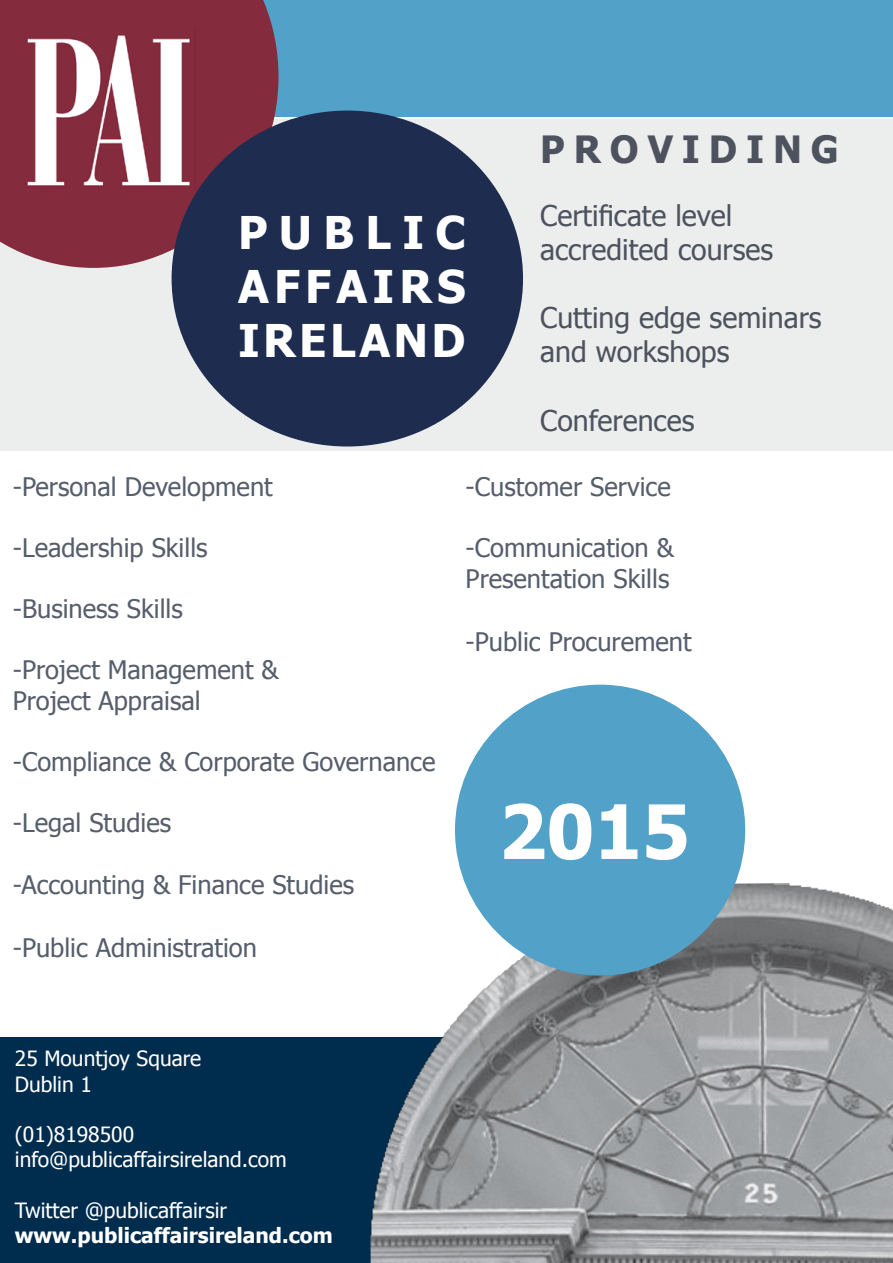
<style>
.page{position:relative;width:893px;height:1263px;background:#fff}
.page>*{position:absolute;margin:0;border:0;box-sizing:border-box;transform-origin:0 0}
.t1{font:700 75px "Tahoma";color:#fff}
.t2{font:700 45px/54px "Tahoma";letter-spacing:.115em;color:#fff;text-align:justify}
.t3{font:700 37.5px "Tahoma";letter-spacing:.235em;color:#4d535e}
.t4{font:28.5px/34.2px "Tahoma";color:#4d535e}
.t5{font:25.5px/30.6px "Tahoma";color:#565e6c}
.t6{font:21px/25.2px "Tahoma";color:#fff}
.t7{font:700 21px "Tahoma";color:#fff}
</style>
<div class="page">
<div style="left:0;top:119px;width:893px;height:332px;background:#eceded"></div>
<div style="left:0;top:0;width:893px;height:117px;background:#51a1c8"></div>
<div style="left:0;top:1037px;width:893px;height:226px;background:#002c4e"></div>
<div style="left:0;top:0;width:279px;height:268px;background:#842b3d"></div>
<div style="left:172px;top:111px;width:351px;height:335px;background:#1d2c4f;border-radius:50%"></div>
<img style="left:19px;top:28px;width:177px;height:163px">
<img style="left:370px;top:882px;width:523px;height:381px">
<div style="left:455px;top:685px;width:290px;height:290px;background:#51a1c8;border-radius:50%"></div>
<h2 class="t2" style="left:238px;top:208px;width:229px">PUBLIC AFFAIRS IRELAND</h2>
<h3 class="t3" style="left:540px;top:123px;width:300px">PROVIDING</h3>
<p class="t4" style="left:540px;top:200px;width:235px">Certificate level accredited courses</p>
<p class="t4" style="left:540px;top:302px;width:283px">Cutting edge seminars and workshops</p>
<p class="t4" style="left:540px;top:405px;width:156px">Conferences</p>
<p class="t5" style="left:13px;top:473px;width:261px">-Personal Development</p>
<p class="t5" style="left:13px;top:534px;width:196px">-Leadership Skills</p>
<p class="t5" style="left:13px;top:595px;width:172px">-Business Skills</p>
<p class="t5" style="left:13px;top:656px;width:268px">-Project Management &amp;<br>Project Appraisal</p>
<p class="t5" style="left:13px;top:748px;width:424px">-Compliance &amp; Corporate Governance</p>
<p class="t5" style="left:13px;top:809px;width:160px">-Legal Studies</p>
<p class="t5" style="left:13px;top:870px;width:343px">-Accounting &amp; Finance Studies</p>
<p class="t5" style="left:13px;top:933px;width:246px">-Public Administration</p>
<p class="t5" style="left:466px;top:473px;width:207px">-Customer Service</p>
<p class="t5" style="left:466px;top:534px;width:210px">-Communication &amp;<br>Presentation Skills</p>
<p class="t5" style="left:466px;top:627px;width:228px">-Public Procurement</p>
<h1 class="t1" style="left:499px;top:779px;width:193px">2015</h1>
<p class="t6" style="left:15px;top:1047px;width:188px">25 Mountjoy Square<br>Dublin 1</p>
<p class="t6" style="left:15px;top:1123px;width:274px">(01)8198500 info@publicaffairsireland.com</p>
<p class="t6" style="left:15px;top:1198px;width:214px">Twitter @publicaffairsir</p>
<p class="t7" style="left:15px;top:1220px;width:319px">www.publicaffairsireland.com</p>
</div>
